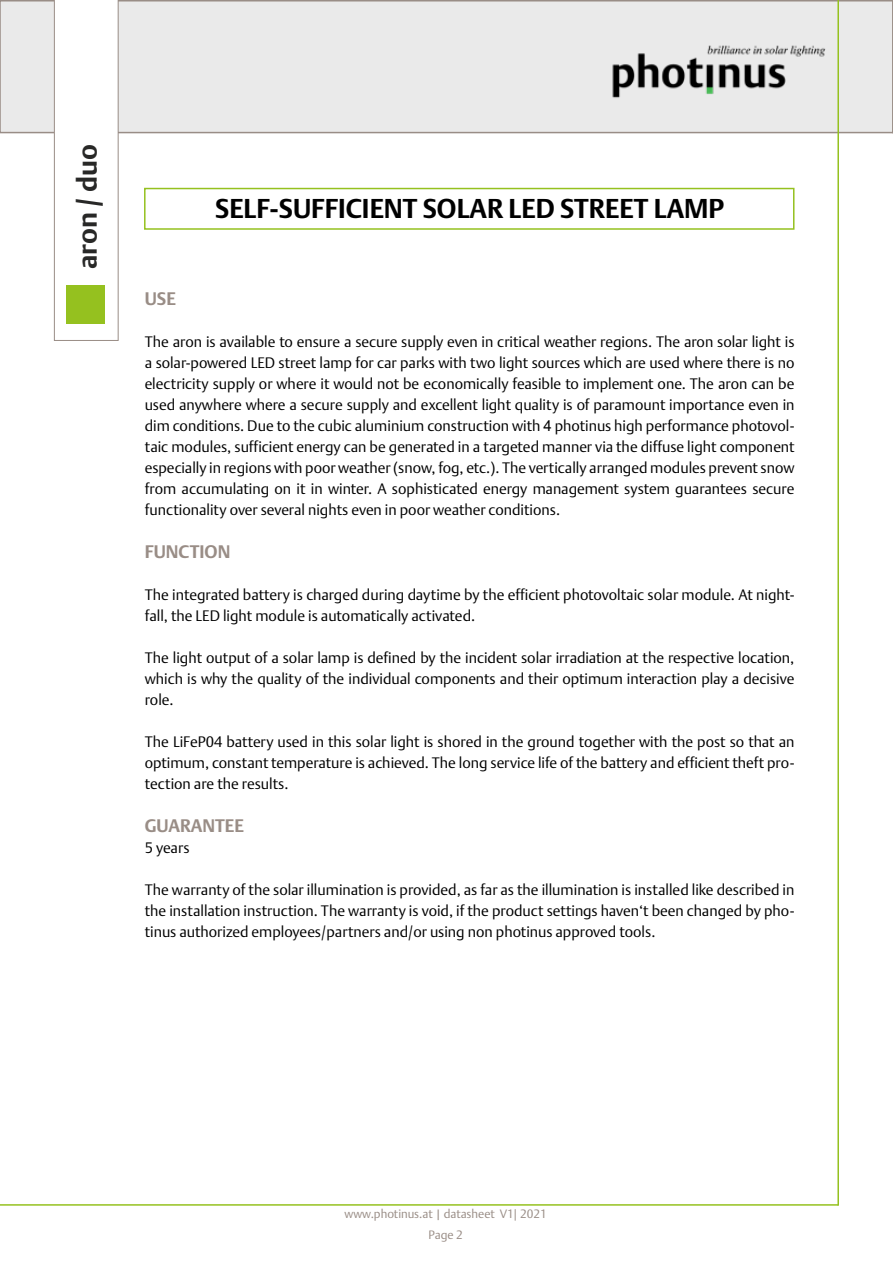
<style>
.page{position:relative;width:893px;height:1263px;background:#fff}
.page>*{position:absolute;margin:0;border:0;box-sizing:border-box;transform-origin:0 0}
.t1{font:700 27px "DTL Argo ST";color:#000}
.t2{font:700 27px "DTL Argo ST";color:#282827}
.t3{font:700 18px "DTL Argo ST";color:#998d86}
.t4{font:300 15px/21px "DTL Argo T";color:#000;text-align:justify}
.t5{font:300 12px/21px "DTL Argo T";color:#998d86;text-align:center}
.s1{font-family:"Arial";font-weight:400}
</style>
<div class="page">
<div style="left:0;top:0;width:893px;height:133px;background:#eaeaea;border:2px solid #998d86"></div>
<svg style="left:892px;top:0;width:1px;height:133px"></svg>
<img style="left:612px;top:45px;width:214px;height:53px">
<hr style="left:0;top:1204px;width:838px;height:2px;background:#95c11f">
<hr style="left:837px;top:0;width:2px;height:1206px;background:#95c11f">
<svg style="left:54px;top:0;width:65px;height:341px"></svg>
<div style="left:66px;top:285px;width:38px;height:38px;background:#95c11f"></div>
<div style="left:144px;top:188px;width:650px;height:42px;border:2px solid #95c11f"></div>
<h1 class="t2" style="left:71px;top:269px;width:127px;rotate:-90deg">aron / duo</h1>
<h1 class="t1" style="left:215px;top:193px;width:510px">SELF-SUFFICIENT SOLAR LED STREET LAMP</h1>
<p class="t3" style="left:145px;top:288px;width:33px">USE</p>
<p class="t4" style="left:145px;top:331px;width:651px">The aron is available to ensure a secure supply even in critical weather regions. The aron solar light is a solar-powered LED street lamp for car parks with two light sources which are used where there is no electricity supply or where it would not be economically feasible to implement one. The aron can be used anywhere where a secure supply and excellent light quality is of paramount importance even in dim conditions. Due to the cubic aluminium construction with <span class="s1">4</span> photinus high performance photovol&shy;taic modules, sufficient energy can be generated in a targeted manner via the diffuse light component especially in regions with poor weather (snow, fog, etc.). The vertically arranged modules prevent snow from accumulating on it in winter. A sophisticated energy management system guarantees secure functionality over several nights even in poor weather conditions.</p>
<p class="t3" style="left:145px;top:541px;width:87px">FUNCTION</p>
<p class="t4" style="left:145px;top:584px;width:651px">The integrated battery is charged during daytime by the efficient photovoltaic solar module. At night&shy;fall, the LED light module is automatically activated.</p>
<p class="t4" style="left:145px;top:647px;width:651px">The light output of a solar lamp is defined by the incident solar irradiation at the respective location, which is why the quality of the individual components and their optimum interaction play a decisive role.</p>
<p class="t4" style="left:145px;top:731px;width:651px">The LiFeP04 battery used in this solar light is shored in the ground together with the post so that an optimum, constant temperature is achieved. The long service life of the battery and efficient theft pro&shy;tection are the results.</p>
<p class="t3" style="left:145px;top:814px;width:101px">GUARANTEE</p>
<p class="t4" style="left:145px;top:836px;width:46px">5 years</p>
<p class="t4" style="left:145px;top:878px;width:651px">The warranty of the solar illumination is provided, as far as the illumination is installed like described in the installation instruction. The warranty is void, if the product settings haven‘t been changed by pho&shy;tinus authorized employees/partners and/or using non photinus approved tools.</p>
<p class="t5" style="left:344px;top:1203px;width:204px">www.photinus.at | datasheet V1<span class="s1">|</span> 2021<br>Page 2</p>
</div>
